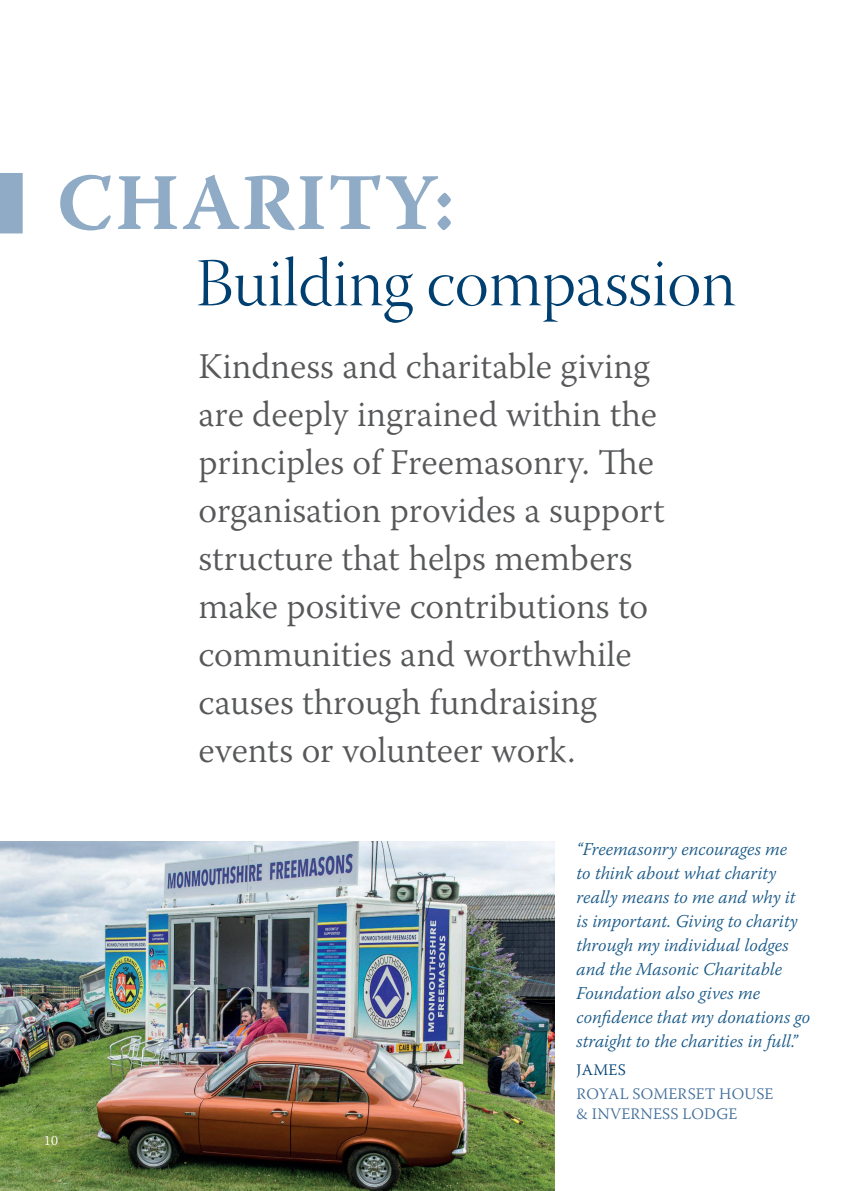
<style>
.page{position:relative;width:842px;height:1191px;background:#fff}
.page>*{position:absolute;margin:0;border:0;box-sizing:border-box;transform-origin:0 0}
.t1{font:700 80px "Warnock Pro";letter-spacing:.02em;color:#8fabc5}
.t2{font:68px "Warnock Pro Light Disp";color:#004071}
.t3{font:300 36px/48px "Warnock Pro";color:#57585a}
.t4{font:italic 300 18px/24px "Warnock Pro";color:#175887}
.t5{font:300 16px/20px "Warnock Pro";letter-spacing:.01em;color:#406d99}
.t6{font:300 16px "Warnock Pro";letter-spacing:.015em;color:#004071}
.t7{font:300 14px "Warnock Pro";color:#fff}
</style>
<div class="page">
<img style="left:0;top:841px;width:554px;height:350px">
<svg style="left:0;top:173px;width:23px;height:60px"></svg>
<p class="t1" style="left:57px;top:154px;width:399px">CHARITY:</p>
<p class="t2" style="left:196px;top:246px;width:542px">Building compassion</p>
<p class="t3" style="left:198px;top:342px;width:468px">Kindness and charitable giving are deeply ingrained within the principles of Freemasonry. The organisation provides a support structure that helps members make positive contributions to communities and worthwhile</p>
<p class="t3" style="left:198px;top:678px;width:400px">causes through fundraising events or volunteer work.</p>
<p class="t7" style="left:44px;top:1132px;width:15px">10</p>
<p class="t4" style="left:576px;top:836px;width:235px">“Freemasonry encourages me<br>to think about what charity really means to me and why it is important. Giving to charity through my individual lodges and the Masonic Charitable<br>Foundation also gives me confidence that my donations go straight to the charities in full.”</p>
<p class="t6" style="left:577px;top:1060px;width:51px">JAMES</p>
<p class="t5" style="left:576px;top:1083px;width:198px">ROYAL SOMERSET HOUSE &amp; INVERNESS LODGE</p>
</div>
